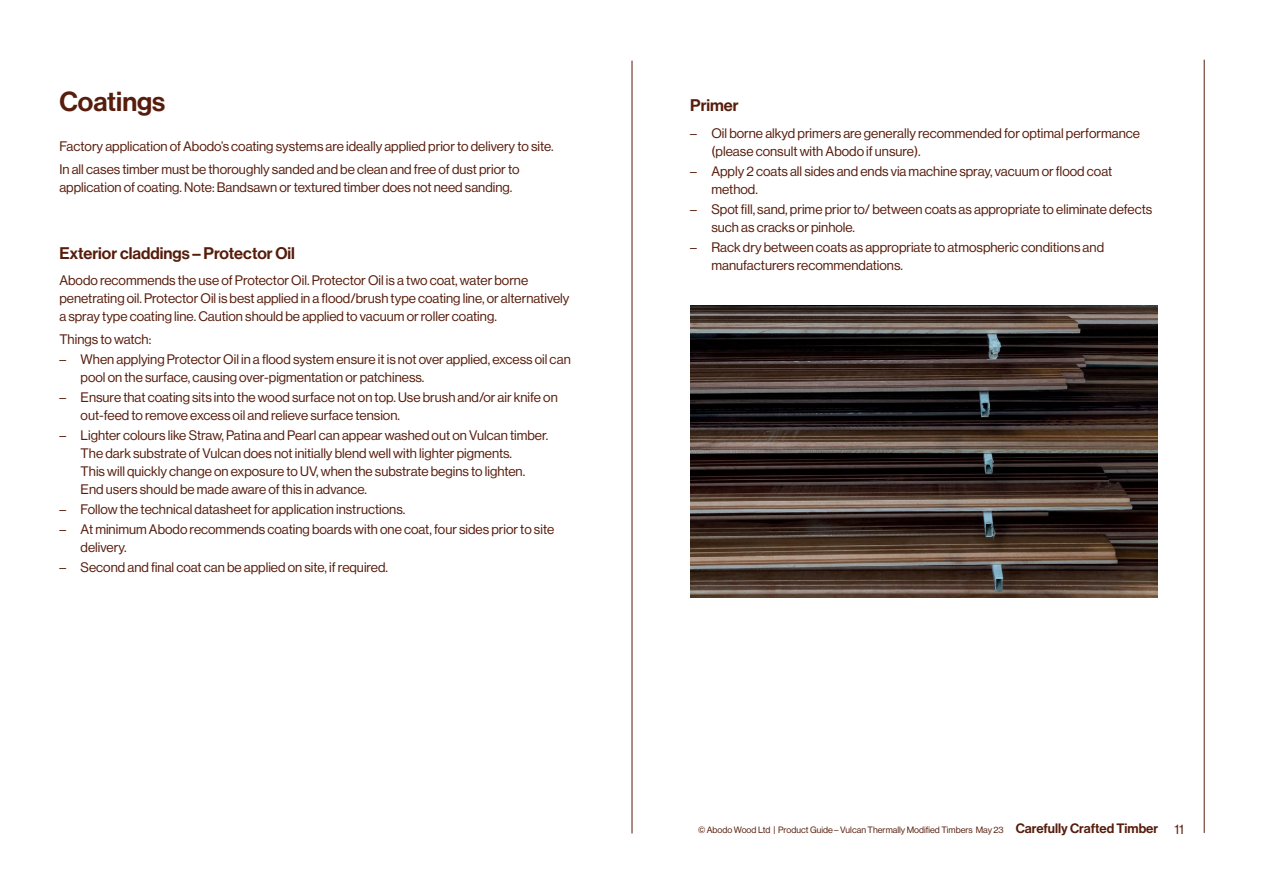
<style>
.page{position:relative;width:1263px;height:893px;background:#fff}
.page>*{position:absolute;margin:0;border:0;box-sizing:border-box;transform-origin:0 0}
.t1{font:27px "N Haas Grotesk DS Pro 65 Md";color:#571d0c}
.t2{font:16.5px "N Haas Grotesk DS Pro 65 Md";color:#571d0c}
.t3{font:13.5px/18px "N Haas Grotesk DS Pro 55 Rg";color:#571d0c}
.t4{font:9px "N Haas Grotesk DS Pro 55 Rg";color:#571d0c}
.s1{font-family:"N Haas Grotesk DS Pro 65 Md";font-size:13.35px}
.s2{font-size:13.5px}
</style>
<div class="page">
<hr style="left:632px;top:61px;width:1px;height:772px;background:#571d0c">
<img style="left:690px;top:306px;width:467px;height:291px">
<hr style="left:1204px;top:60px;width:1px;height:773px;background:#571d0c">
<h1 class="t1" style="left:59px;top:86px;width:107px">Coatings</h1>
<p class="t3" style="left:59px;top:136px;width:496px;line-height:22.2px">Factory application of Abodo’s coating systems are ideally applied prior to delivery to site.<br>In all cases timber must be thoroughly sanded and be clean and free of dust prior to</p>
<p class="t3" style="left:59px;top:178px;width:455px">application of coating. Note: Bandsawn or textured timber does not need sanding.</p>
<p class="t2" style="left:59px;top:244px;width:237px">Exterior claddings – Protector Oil</p>
<p class="t3" style="left:59px;top:272px;width:512px">Abodo recommends the use of Protector Oil. Protector Oil is a two coat, water borne penetrating oil. Protector Oil is best applied in a flood/brush type coating line, or alternatively a spray type coating line. Caution should be applied to vacuum or roller coating.</p>
<p class="t3" style="left:59px;top:330px;width:93px">Things to watch:</p>
<p class="t3" style="left:81px;top:350px;width:492px;text-indent:-21px">– When applying Protector Oil in a flood system ensure it is not over applied, excess oil can pool on the surface, causing over-pigmentation or patchiness.</p>
<p class="t3" style="left:81px;top:388px;width:479px;text-indent:-21px">– Ensure that coating sits into the wood surface not on top. Use brush and/or air knife on out-feed to remove excess oil and relieve surface tension.</p>
<p class="t3" style="left:81px;top:426px;width:469px;text-indent:-21px">– Lighter colours like Straw, Patina and Pearl can appear washed out on Vulcan timber.<br>The dark substrate of Vulcan does not initially blend well with lighter pigments.<br>This will quickly change on exposure to UV, when the substrate begins to lighten.<br>End users should be made aware of this in advance.</p>
<p class="t3" style="left:59px;top:501px;width:347px">– Follow the technical datasheet for application instructions.</p>
<p class="t3" style="left:81px;top:521px;width:475px;text-indent:-21px">– At minimum Abodo recommends coating boards with one coat, four sides prior to site delivery.</p>
<p class="t3" style="left:59px;top:559px;width:330px">– Second and final coat can be applied on site, if required.</p>
<p class="t2" style="left:690px;top:96px;width:50px">Primer</p>
<p class="t3" style="left:711px;top:124px;width:430px;text-indent:-21px">– Oil borne alkyd primers are generally recommended for optimal performance (please consult with Abodo if unsure).</p>
<p class="t3" style="left:711px;top:162px;width:402px;text-indent:-21px">– Apply 2 coats all sides and ends via machine spray, vacuum or flood coat method.</p>
<p class="t3" style="left:711px;top:200px;width:442px;text-indent:-21px">– Spot fill, sand, prime prior to/ between coats as appropriate to eliminate defects such as cracks or pinhole.</p>
<p class="t3" style="left:711px;top:239px;width:394px;text-indent:-21px">– Rack dry between coats as appropriate to atmospheric conditions and manufacturers recommendations.</p>
<p class="t4" style="left:698px;top:825px;width:487px">© Abodo Wood Ltd | Product Guide – Vulcan Thermally Modified Timbers May 23 <span class="s1">Carefully Crafted Timber</span> <span class="s2">11</span></p>
</div>
